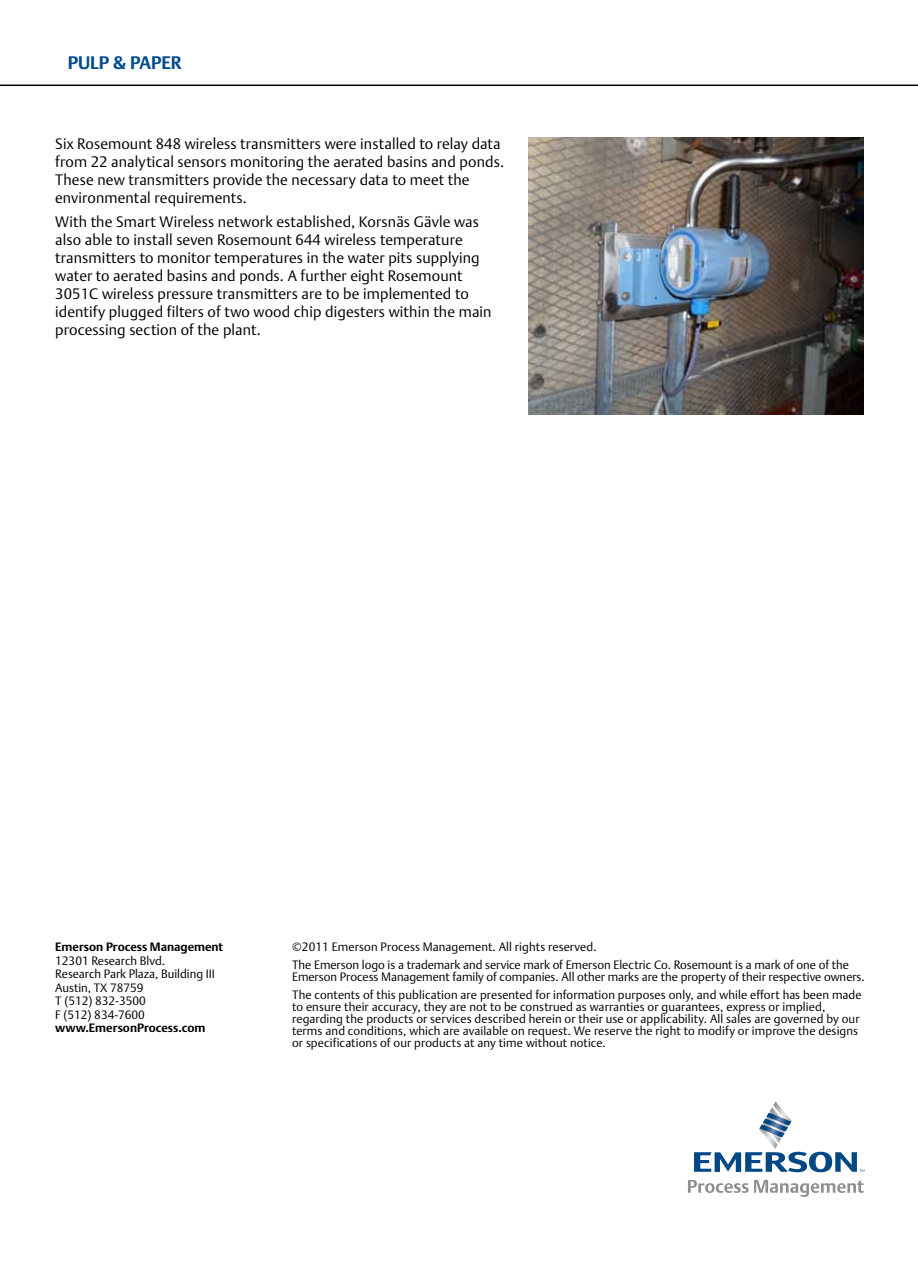
<style>
.page{position:relative;width:918px;height:1263px;background:#fff}
.page>*{position:absolute;margin:0;border:0;box-sizing:border-box;transform-origin:0 0}
.t1{font:700 18px "DTL Argo T";color:#004b8d}
.t2{font:15px/18px "DTL Argo T Light";letter-spacing:.01em;color:#000}
.t3{font:12px/13.5px "DTL Argo T Light";letter-spacing:.005em;color:#000}
.t4{font:700 12px "DTL Argo T";color:#000}
</style>
<div class="page">
<img style="left:529px;top:138px;width:334px;height:276px">
<hr style="left:0;top:85px;width:918px;height:1px;background:#000">
<svg style="left:694px;top:1101px;width:171px;height:71px"></svg>
<svg style="left:688px;top:1180px;width:176px;height:17px"></svg>
<h1 class="t1" style="left:68px;top:52px;width:115px">Pulp &amp; Paper</h1>
<p class="t2" style="left:55px;top:135px;width:450px">Six Rosemount 848 wireless transmitters were installed to relay data from 22 analytical sensors monitoring the aerated basins and ponds.<br>These new transmitters provide the necessary data to meet the environmental requirements.</p>
<p class="t2" style="left:55px;top:213px;width:438px">With the Smart Wireless network established, Korsnäs Gävle was also able to install seven Rosemount 644 wireless temperature transmitters to monitor temperatures in the water pits supplying water to aerated basins and ponds. A further eight Rosemount 3051C wireless pressure transmitters are to be implemented to identify plugged filters of two wood chip digesters within the main processing section of the plant.</p>
<p class="t4" style="left:55px;top:940px;width:170px">Emerson Process Management</p>
<p class="t3" style="left:55px;top:953px;width:161px">12301 Research Blvd.<br>Research Park Plaza, Building III<br>Austin, TX 78759<br>T (512) 832-3500<br>F (512) 834-7600</p>
<p class="t4" style="left:55px;top:1021px;width:152px">www.EmersonProcess.com</p>
<p class="t3" style="left:292px;top:937px;width:558px;line-height:18px">©2011 Emerson Process Management. All rights reserved.<br>The Emerson logo is a trademark and service mark of Emerson Electric Co. Rosemount is a mark of one of the</p>
<p class="t3" style="left:292px;top:967px;width:574px;line-height:18px">Emerson Process Management family of companies. All other marks are the property of their respective owners.<br>The contents of this publication are presented for information purposes only, and while effort has been made</p>
<p class="t3" style="left:292px;top:1000px;width:569px;line-height:12px">to ensure their accuracy, they are not to be construed as warranties or guarantees, express or implied, regarding the products or services described herein or their use or applicability. All sales are governed by our terms and conditions, which are available on request. We reserve the right to modify or improve the designs or specifications of our products at any time without notice.</p>
</div>
